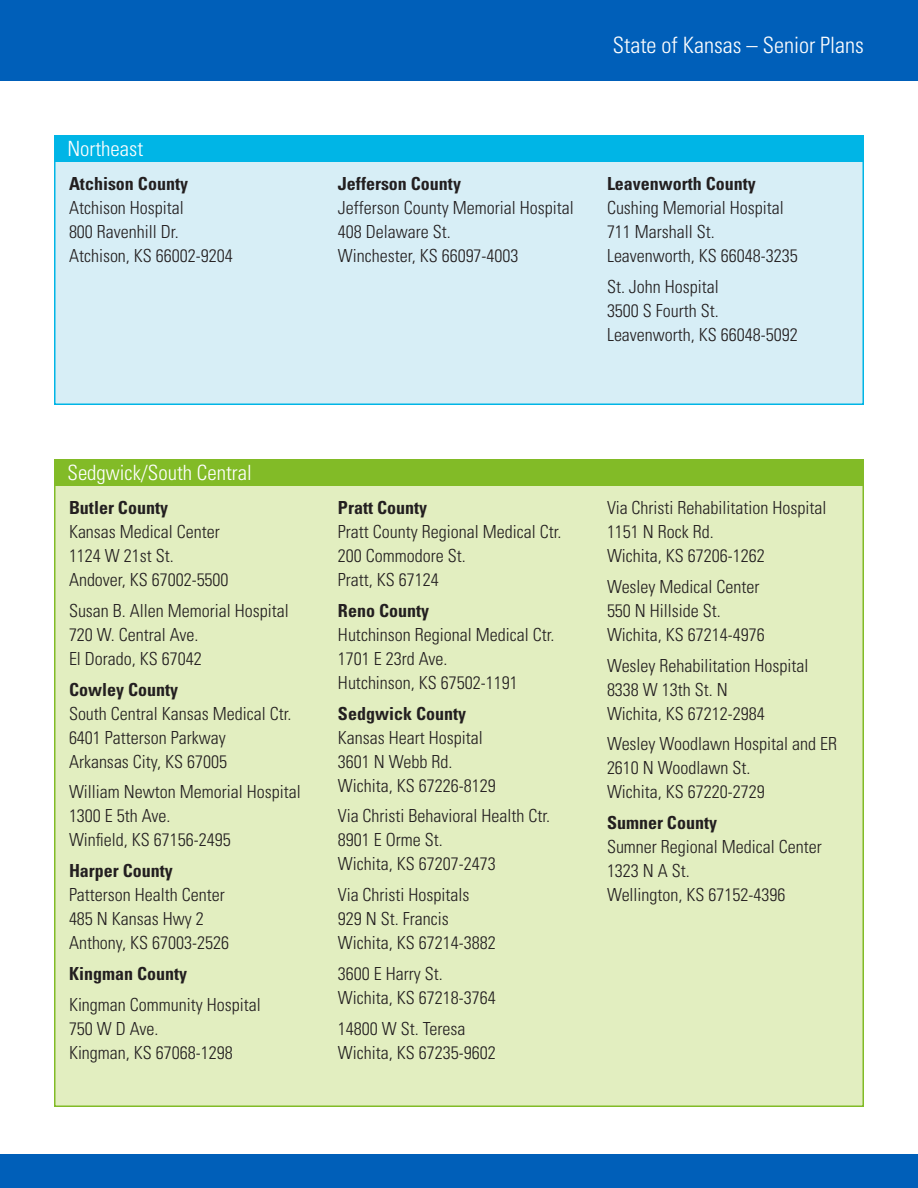
<style>
.page{position:relative;width:918px;height:1188px;background:#fff}
.page>*{position:absolute;margin:0;border:0;box-sizing:border-box;transform-origin:0 0}
.Handout_Product_Titl{font:300 condensed 22.5px "Univers LT Std";color:#fff}
.t1{font:300 condensed 21px "Univers LT Std";color:#fff}
.Body_Copy{font:300 condensed 18px/24px "Univers LT Std";color:#231f20}
.Body_Copy-2{font:700 condensed 18px "Univers LT Std";color:#231f20}
</style>
<div class="page">
<div style="left:55px;top:460px;width:808px;height:646px;background:#e2eec0"></div>
<div style="left:0;top:1154px;width:918px;height:34px;background:#005fb9"></div>
<div style="left:0;top:0;width:918px;height:81px;background:#005fb9"></div>
<div style="left:55px;top:136px;width:808px;height:268px;background:#d7eef6"></div>
<div style="left:54px;top:135px;width:810px;height:27px;background:#00b5e6"></div>
<div style="left:54px;top:459px;width:810px;height:27px;background:#82bb27"></div>
<p class="t1" style="left:68px;top:136px;width:77px">Northeast</p>
<p class="Body_Copy-2" style="left:69px;top:173px;width:120px">Atchison County</p>
<p class="Body_Copy" style="left:69px;top:196px;width:165px">Atchison Hospital<br>800 Ravenhill Dr.<br>Atchison, KS 66002-9204</p>
<p class="Handout_Product_Titl" style="left:613px;top:32px;width:253px">State of Kansas – Senior Plans</p>
<p class="Body_Copy-2" style="left:338px;top:173px;width:124px">Jefferson County</p>
<p class="Body_Copy" style="left:338px;top:196px;width:237px">Jefferson County Memorial Hospital<br>408 Delaware St.<br>Winchester, KS 66097-4003</p>
<p class="Body_Copy-2" style="left:607px;top:173px;width:150px">Leavenworth County</p>
<p class="Body_Copy" style="left:607px;top:196px;width:192px">Cushing Memorial Hospital<br>711 Marshall St.<br>Leavenworth, KS 66048-3235</p>
<p class="Body_Copy" style="left:607px;top:274px;width:192px">St. John Hospital<br>3500 S Fourth St.<br>Leavenworth, KS 66048-5092</p>
<p class="t1" style="left:68px;top:460px;width:186px">Sedgwick/South Central</p>
<p class="Body_Copy-2" style="left:69px;top:497px;width:100px">Butler County</p>
<p class="Body_Copy" style="left:69px;top:520px;width:161px">Kansas Medical Center<br>1124 W 21st St.<br>Andover, KS 67002-5500</p>
<p class="Body_Copy" style="left:69px;top:598px;width:221px">Susan B. Allen Memorial Hospital<br>720 W. Central Ave.<br>El Dorado, KS 67042</p>
<p class="Body_Copy-2" style="left:69px;top:678px;width:111px">Cowley County</p>
<p class="Body_Copy" style="left:69px;top:701px;width:224px">South Central Kansas Medical Ctr.<br>6401 Patterson Parkway<br>Arkansas City, KS 67005</p>
<p class="Body_Copy" style="left:69px;top:780px;width:233px">William Newton Memorial Hospital<br>1300 E 5th Ave.<br>Winfield, KS 67156-2495</p>
<p class="Body_Copy-2" style="left:69px;top:860px;width:105px">Harper County</p>
<p class="Body_Copy" style="left:69px;top:883px;width:162px">Patterson Health Center<br>485 N Kansas Hwy 2<br>Anthony, KS 67003-2526</p>
<p class="Body_Copy-2" style="left:69px;top:962px;width:120px">Kingman County</p>
<p class="Body_Copy" style="left:69px;top:992px;width:193px">Kingman Community Hospital<br>750 W D Ave.<br>Kingman, KS 67068-1298</p>
<p class="Body_Copy-2" style="left:338px;top:497px;width:91px">Pratt County</p>
<p class="Body_Copy" style="left:338px;top:520px;width:225px">Pratt County Regional Medical Ctr.<br>200 Commodore St.<br>Pratt, KS 67124</p>
<p class="Body_Copy-2" style="left:338px;top:599px;width:93px">Reno County</p>
<p class="Body_Copy" style="left:338px;top:622px;width:218px">Hutchinson Regional Medical Ctr.<br>1701 E 23rd Ave.<br>Hutchinson, KS 67502-1191</p>
<p class="Body_Copy-2" style="left:338px;top:702px;width:130px">Sedgwick County</p>
<p class="Body_Copy" style="left:338px;top:725px;width:159px">Kansas Heart Hospital<br>3601 N Webb Rd.<br>Wichita, KS 67226-8129</p>
<p class="Body_Copy" style="left:338px;top:804px;width:214px">Via Christi Behavioral Health Ctr.<br>8901 E Orme St.<br>Wichita, KS 67207-2473</p>
<p class="Body_Copy" style="left:338px;top:883px;width:159px">Via Christi Hospitals<br>929 N St. Francis<br>Wichita, KS 67214-3882</p>
<p class="Body_Copy" style="left:338px;top:961px;width:159px">3600 E Harry St.<br>Wichita, KS 67218-3764</p>
<p class="Body_Copy" style="left:338px;top:1016px;width:159px">14800 W St. Teresa<br>Wichita, KS 67235-9602</p>
<p class="Body_Copy" style="left:607px;top:496px;width:221px">Via Christi Rehabilitation Hospital<br>1151 N Rock Rd.<br>Wichita, KS 67206-1262</p>
<p class="Body_Copy" style="left:607px;top:574px;width:159px">Wesley Medical Center<br>550 N Hillside St.<br>Wichita, KS 67214-4976</p>
<p class="Body_Copy" style="left:607px;top:653px;width:203px">Wesley Rehabilitation Hospital<br>8338 W 13th St. N<br>Wichita, KS 67212-2984</p>
<p class="Body_Copy" style="left:607px;top:732px;width:232px">Wesley Woodlawn Hospital and ER<br>2610 N Woodlawn St.<br>Wichita, KS 67220-2729</p>
<p class="Body_Copy-2" style="left:607px;top:812px;width:111px">Sumner County</p>
<p class="Body_Copy" style="left:607px;top:835px;width:216px">Sumner Regional Medical Center<br>1323 N A St.<br>Wellington, KS 67152-4396</p>
</div>
